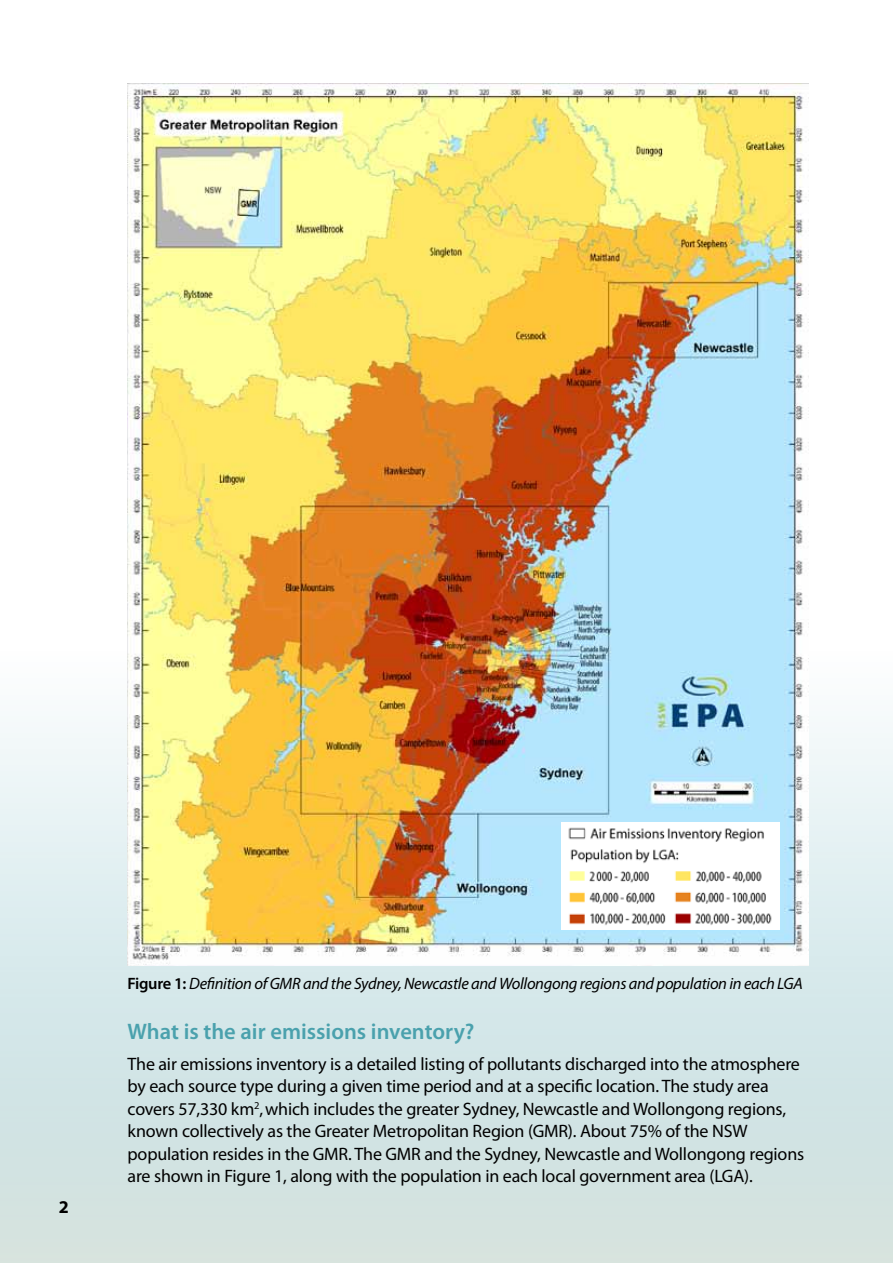
<style>
.page{position:relative;width:893px;height:1263px;background:#fff}
.page>*{position:absolute;margin:0;border:0;box-sizing:border-box;transform-origin:0 0}
.t1{font:600 22.5px "Myriad Pro";color:#4aa1ad}
.t2{font:18px/22.5px "Myriad Pro";letter-spacing:-.01em;color:#000}
.t3{font:700 18px "Myriad Pro";color:#000}
.t4{font:italic 16.5px "Myriad Pro";letter-spacing:-.02em;color:#000}
.s1{font-weight:600;font-style:normal}
</style>
<div class="page">
<div style="left:0;top:648px;width:893px;height:615px;background:linear-gradient(to bottom,#f6fcfe,#c9dedc)"></div>
<img style="left:128px;top:84px;width:680px;height:882px">
<img style="left:562px;top:823px;width:217px;height:107px">
<p class="t3" style="left:59px;top:1195px;width:11px">2</p>
<p class="t4" style="left:128px;top:973px;width:677px"><span class="s1">Figure 1:</span> Definition of GMR and the Sydney, Newcastle and Wollongong regions and population in each LGA</p>
<p class="t1" style="left:128px;top:1017px;width:348px">What is the air emissions inventory?</p>
<p class="t2" style="left:128px;top:1052px;width:678px">The air emissions inventory is a detailed listing of pollutants discharged into the atmosphere by each source type during a given time period and at a specific location. The study area covers 57,330 km<sup>2</sup>,which includes the greater Sydney, Newcastle and Wollongong regions, known collectively as the Greater Metropolitan Region (GMR). About 75% of the NSW population resides in the GMR. The GMR and the Sydney, Newcastle and Wollongong regions are shown in Figure 1, along with the population in each local government area (LGA).</p>
</div>
